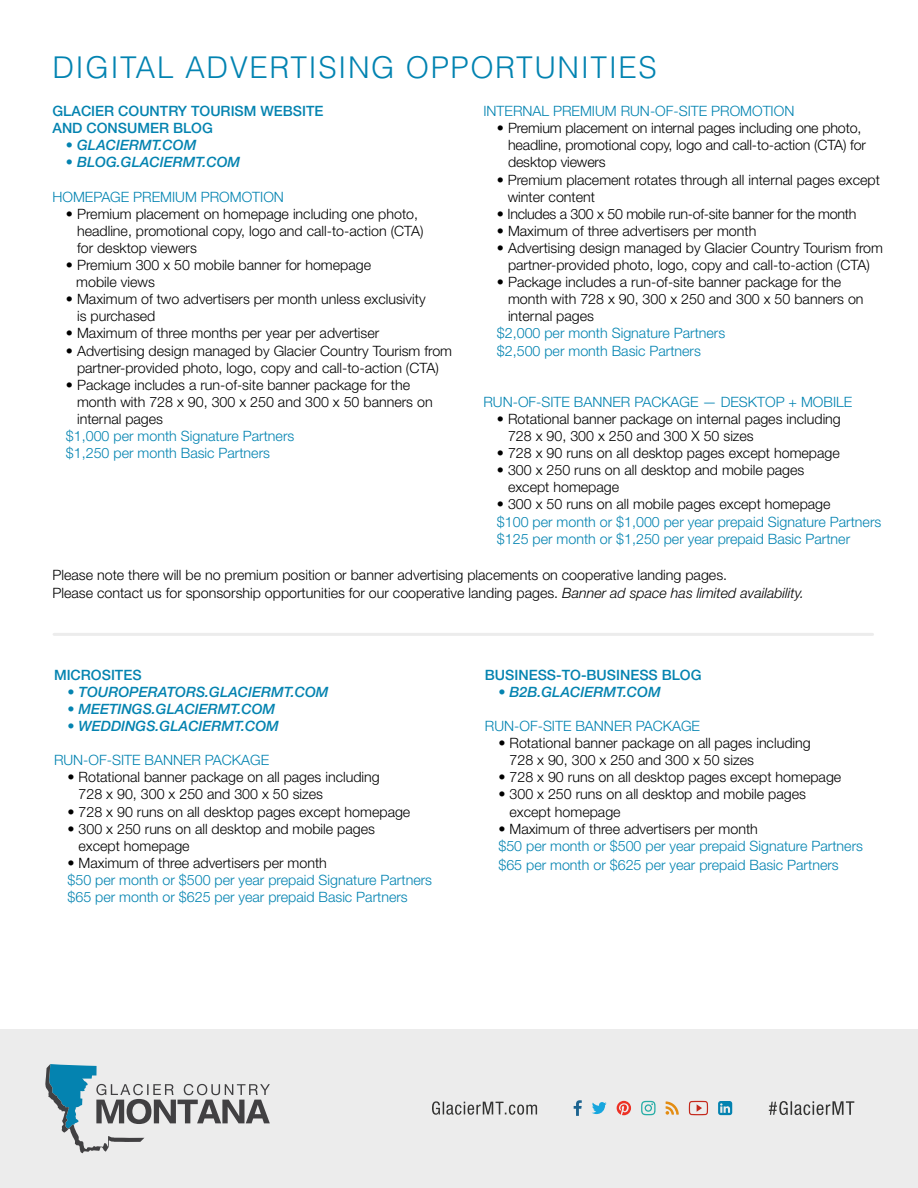
<style>
.page{position:relative;width:918px;height:1188px;background:#fff}
.page>*{position:absolute;margin:0;border:0;box-sizing:border-box;transform-origin:0 0}
.t1{font:300 30px "Helvetica";letter-spacing:.05em;color:#0283b1}
.t2{font:300 14.25px/17.1px "Helvetica Neue LT Std";color:#000}
.t3{font:300 14.25px/17.1px "Helvetica Neue LT Std";color:#0283b1}
.t4{font:italic 500 14.25px "Helvetica Neue LT Std";color:#0483b0}
.t5{font:500 14.25px/17.1px "Helvetica Neue LT Std";color:#0483b0}
.t6{font:300 14.25px "Helvetica Neue LT Std";letter-spacing:-.02em;color:#000}
.s1{font-style:italic}
</style>
<div class="page">
<hr style="left:54px;top:633px;width:819px;height:3px;background:#414042">
<div style="left:0;top:1029px;width:918px;height:159px;background:#ececec"></div>
<svg style="left:45px;top:1064px;width:225px;height:89px"></svg>
<svg style="left:769px;top:1101px;width:85px;height:14px"></svg>
<svg style="left:432px;top:1101px;width:105px;height:14px"></svg>
<svg style="left:574px;top:1100px;width:8px;height:16px"></svg>
<svg style="left:592px;top:1102px;width:15px;height:12px"></svg>
<svg style="left:617px;top:1101px;width:14px;height:14px"></svg>
<svg style="left:641px;top:1101px;width:15px;height:14px"></svg>
<svg style="left:666px;top:1101px;width:13px;height:14px"></svg>
<svg style="left:689px;top:1101px;width:19px;height:14px"></svg>
<svg style="left:718px;top:1101px;width:14px;height:14px"></svg>
<h1 class="t1" style="left:52px;top:49px;width:606px">DIGITAL ADVERTISING OPPORTUNITIES</h1>
<p class="t5" style="left:52px;top:102px;width:273px">GLACIER COUNTRY TOURISM WEBSITE<br>AND CONSUMER BLOG</p>
<p class="t4" style="left:66px;top:137px;width:132px">• GLACIERMT.COM</p>
<p class="t4" style="left:66px;top:154px;width:176px">• BLOG.GLACIERMT.COM</p>
<p class="t3" style="left:52px;top:188px;width:233px">HOMEPAGE PREMIUM PROMOTION</p>
<p class="t2" style="left:77px;top:205px;width:348px;text-indent:-11px">• Premium placement on homepage including one photo, headline, promotional copy, logo and call-to-action (CTA) for desktop viewers</p>
<p class="t2" style="left:76px;top:256px;width:296px;text-indent:-10px">• Premium 300 x 50 mobile banner for homepage mobile views</p>
<p class="t2" style="left:77px;top:290px;width:350px;text-indent:-11px">• Maximum of two advertisers per month unless exclusivity is purchased</p>
<p class="t2" style="left:66px;top:325px;width:315px">• Maximum of three months per year per advertiser</p>
<p class="t2" style="left:66px;top:342px;width:388px;text-align:center">• Advertising design managed by Glacier Country Tourism from partner-provided photo, logo, copy and call-to-action (CTA)</p>
<p class="t2" style="left:77px;top:376px;width:357px;text-indent:-11px">• Package includes a run-of-site banner package for the month with 728 x 90, 300 x 250 and 300 x 50 banners on internal pages</p>
<p class="t3" style="left:66px;top:427px;width:230px">$1,000 per month Signature Partners $1,250 per month Basic Partners</p>
<p class="t3" style="left:483px;top:102px;width:312px">INTERNAL PREMIUM RUN-OF-SITE PROMOTION</p>
<p class="t2" style="left:508px;top:119px;width:359px;text-indent:-11px">• Premium placement on internal pages including one photo, headline, promotional copy, logo and call-to-action (CTA) for desktop viewers</p>
<p class="t2" style="left:508px;top:171px;width:374px;text-indent:-11px">• Premium placement rotates through all internal pages except winter content</p>
<p class="t6" style="left:497px;top:205px;width:361px">• Includes a 300 x 50 mobile run-of-site banner for the month</p>
<p class="t2" style="left:497px;top:222px;width:261px">• Maximum of three advertisers per month</p>
<p class="t2" style="left:497px;top:239px;width:388px;text-align:center">• Advertising design managed by Glacier Country Tourism from partner-provided photo, logo, copy and call-to-action (CTA)</p>
<p class="t2" style="left:508px;top:273px;width:357px;text-indent:-11px">• Package includes a run-of-site banner package for the month with 728 x 90, 300 x 250 and 300 x 50 banners on internal pages</p>
<p class="t3" style="left:497px;top:325px;width:230px">$2,000 per month Signature Partners $2,500 per month Basic Partners</p>
<p class="t3" style="left:483px;top:393px;width:370px">RUN-OF-SITE BANNER PACKAGE — DESKTOP + MOBILE</p>
<p class="t2" style="left:508px;top:410px;width:334px;text-indent:-11px">• Rotational banner package on internal pages including<br>728 x 90, 300 x 250 and 300 X 50 sizes</p>
<p class="t2" style="left:497px;top:444px;width:344px">• 728 x 90 runs on all desktop pages except homepage</p>
<p class="t2" style="left:508px;top:461px;width:298px;text-indent:-11px">• 300 x 250 runs on all desktop and mobile pages except homepage</p>
<p class="t2" style="left:497px;top:496px;width:335px">• 300 x 50 runs on all mobile pages except homepage</p>
<p class="t3" style="left:497px;top:513px;width:386px">$100 per month or $1,000 per year prepaid Signature Partners $125 per month or $1,250 per year prepaid Basic Partner</p>
<p class="t2" style="left:52px;top:566px;width:753px">Please note there will be no premium position or banner advertising placements on cooperative landing pages.<br>Please contact us for sponsorship opportunities for our cooperative landing pages. <span class="s1">Banner ad space has limited availability.</span></p>
<p class="t5" style="left:54px;top:666px;width:89px">MICROSITES</p>
<p class="t4" style="left:67px;top:683px;width:263px">• TOUROPERATORS.GLACIERMT.COM</p>
<p class="t4" style="left:67px;top:700px;width:209px">• MEETINGS.GLACIERMT.COM</p>
<p class="t4" style="left:67px;top:718px;width:213px">• WEDDINGS.GLACIERMT.COM</p>
<p class="t3" style="left:54px;top:751px;width:217px">RUN-OF-SITE BANNER PACKAGE</p>
<p class="t2" style="left:79px;top:768px;width:303px;text-indent:-11px">• Rotational banner package on all pages including<br>728 x 90, 300 x 250 and 300 x 50 sizes</p>
<p class="t2" style="left:67px;top:803px;width:344px">• 728 x 90 runs on all desktop pages except homepage</p>
<p class="t2" style="left:79px;top:820px;width:298px;text-indent:-11px">• 300 x 250 runs on all desktop and mobile pages except homepage</p>
<p class="t2" style="left:67px;top:854px;width:261px">• Maximum of three advertisers per month</p>
<p class="t3" style="left:67px;top:871px;width:366px">$50 per month or $500 per year prepaid Signature Partners $65 per month or $625 per year prepaid Basic Partners</p>
<p class="t5" style="left:485px;top:666px;width:218px">BUSINESS-TO-BUSINESS BLOG</p>
<p class="t4" style="left:498px;top:683px;width:164px">• B2B.GLACIERMT.COM</p>
<p class="t3" style="left:485px;top:717px;width:217px">RUN-OF-SITE BANNER PACKAGE</p>
<p class="t2" style="left:510px;top:734px;width:303px;text-indent:-11px">• Rotational banner package on all pages including<br>728 x 90, 300 x 250 and 300 x 50 sizes</p>
<p class="t2" style="left:498px;top:768px;width:344px">• 728 x 90 runs on all desktop pages except homepage</p>
<p class="t2" style="left:510px;top:786px;width:298px;text-indent:-11px">• 300 x 250 runs on all desktop and mobile pages except homepage</p>
<p class="t2" style="left:498px;top:820px;width:261px">• Maximum of three advertisers per month</p>
<p class="t3" style="left:498px;top:836px;width:366px;line-height:18.9px">$50 per month or $500 per year prepaid Signature Partners $65 per month or $625 per year prepaid Basic Partners</p>
</div>
